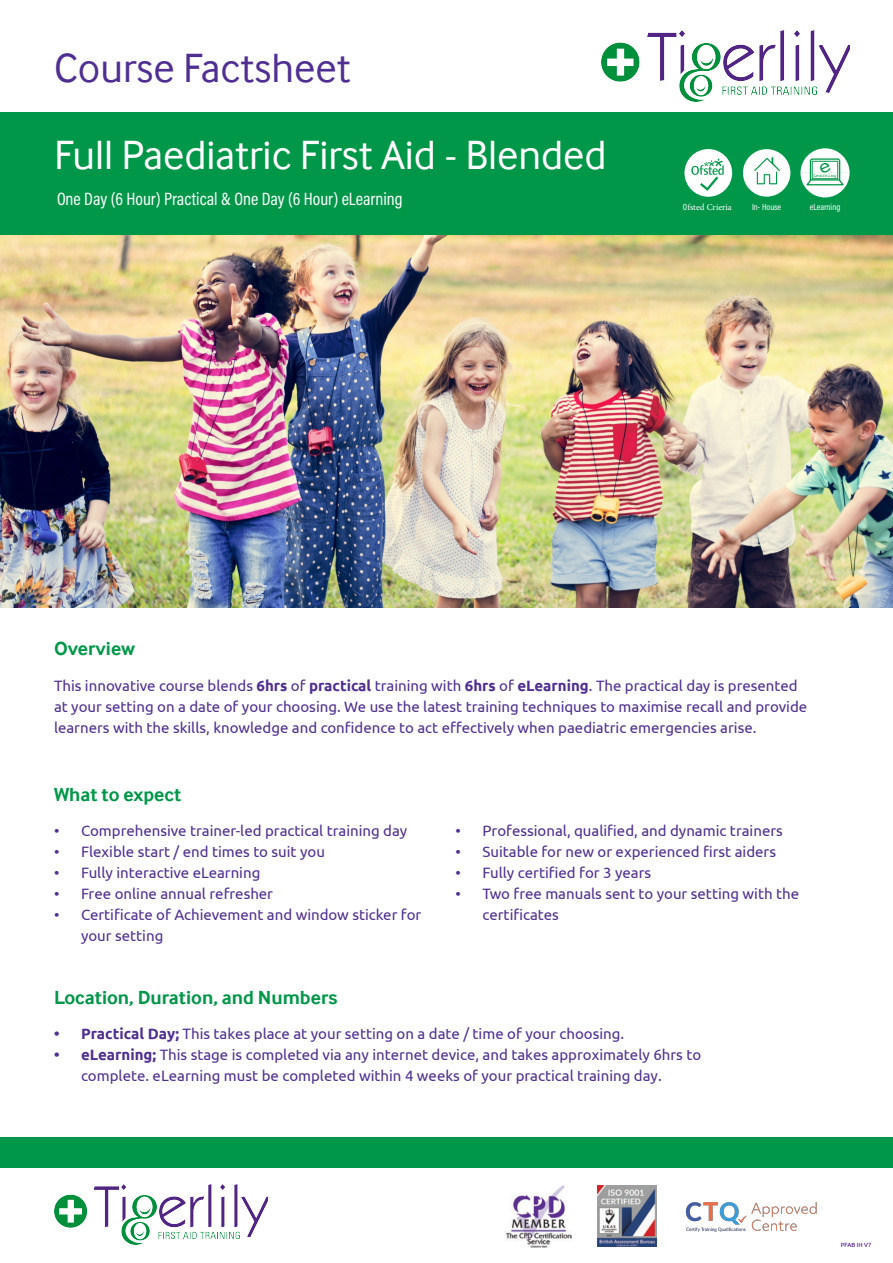
<style>
.page{position:relative;width:893px;height:1263px;background:#fff}
.page>*{position:absolute;margin:0;border:0;box-sizing:border-box;transform-origin:0 0}
.t1{font:42px "Inter Face";color:#fff}
.t2{font:42px "Inter Face";color:#4f2f92}
.t3{font:700 19.5px "Inter Face";color:#009749}
.t4{font:18px "Acumin Pro Cond";color:#fff}
.t5{font:15px/21px "Ubuntu";color:#4f2f92}
.t6{font:9px "Acumin Pro Cond";color:#fff}
.t7{font:9px "Minion Pro";color:#fff}
.t8{font:6px "Ubuntu";color:#400080}
.t9{font:4.8px "Courier";color:#009848}
.s1{font-family:"Acumin Pro Cond"}
.s2{font-weight:700}
</style>
<div class="page">
<img style="left:601px;top:31px;width:249px;height:70px">
<div style="left:0;top:112px;width:893px;height:124px;background:#009749"></div>
<div style="left:0;top:1137px;width:893px;height:30px;background:#009749"></div>
<div style="left:743px;top:149px;width:47px;height:48px;background:#fff;border-radius:50%"></div>
<svg style="left:753px;top:156px;width:27px;height:29px"></svg>
<img style="left:54px;top:1184px;width:214px;height:61px">
<img style="left:0;top:236px;width:893px;height:371px">
<div style="left:684px;top:149px;width:48px;height:48px;background:#fff;border-radius:50%"></div>
<svg style="left:691px;top:159px;width:33px;height:32px"></svg>
<img style="left:685px;top:1202px;width:132px;height:30px">
<img style="left:505px;top:1185px;width:66px;height:63px">
<img style="left:598px;top:1185px;width:58px;height:61px">
<svg style="left:800px;top:148px;width:50px;height:50px"></svg>
<p class="t2" style="left:54px;top:44px;width:298px">Course Factsheet</p>
<p class="t1" style="left:54px;top:131px;width:554px">Full Paediatric First Aid - Blended</p>
<p class="t4" style="left:57px;top:187px;width:347px">One Day (6 Hour) Practical &amp; One Day (6 Hour) eLearning</p>
<p class="t7" style="left:683px;top:201px;width:50px"><span class="s1">O</span>fsted Crieria</p>
<p class="t6" style="left:752px;top:201px;width:31px">In- House</p>
<p class="t9" style="left:813px;top:171px;width:25px">Learning</p>
<p class="t6" style="left:810px;top:201px;width:32px">eLearning</p>
<p class="t3" style="left:54px;top:638px;width:83px">Overview</p>
<p class="t5" style="left:54px;top:675px;width:755px">This innovative course blends <span class="s2">6hrs</span> of <span class="s2">practical</span> training with <span class="s2">6hrs</span> of <span class="s2">eLearning</span>. The practical day is presented at your setting on a date of your choosing. We use the latest training techniques to maximise recall and provide learners with the skills, knowledge and confidence to act effectively when paediatric emergencies arise.</p>
<p class="t3" style="left:54px;top:783px;width:129px">What to expect</p>
<p class="t5" style="left:54px;top:820px;width:355px">• Comprehensive trainer-led practical training day</p>
<p class="t5" style="left:54px;top:841px;width:273px">• Flexible start / end times to suit you</p>
<p class="t5" style="left:54px;top:862px;width:208px">• Fully interactive eLearning</p>
<p class="t5" style="left:54px;top:883px;width:221px">• Free online annual refresher</p>
<p class="t5" style="left:81px;top:904px;width:342px;text-indent:-27px">• Certificate of Achievement and window sticker for your setting</p>
<p class="t3" style="left:54px;top:986px;width:285px">Location, Duration, and Numbers</p>
<p class="t5" style="left:455px;top:820px;width:329px">• Professional, qualified, and dynamic trainers</p>
<p class="t5" style="left:455px;top:841px;width:322px">• Suitable for new or experienced first aiders</p>
<p class="t5" style="left:455px;top:862px;width:197px">• Fully certified for 3 years</p>
<p class="t5" style="left:482px;top:883px;width:318px;text-indent:-27px">• Two free manuals sent to your setting with the certificates</p>
<p class="t5" style="left:54px;top:1023px;width:572px"><span class="s2">• Practical Day;</span> This takes place at your setting on a date / time of your choosing.</p>
<p class="t5" style="left:81px;top:1044px;width:622px;text-indent:-27px"><span class="s2">• eLearning;</span> This stage is completed via any internet device, and takes approximately 6hrs to complete. eLearning must be completed within 4 weeks of your practical training day.</p>
<p class="t8" style="left:841px;top:1241px;width:32px">PFAB IH V7</p>
</div>
